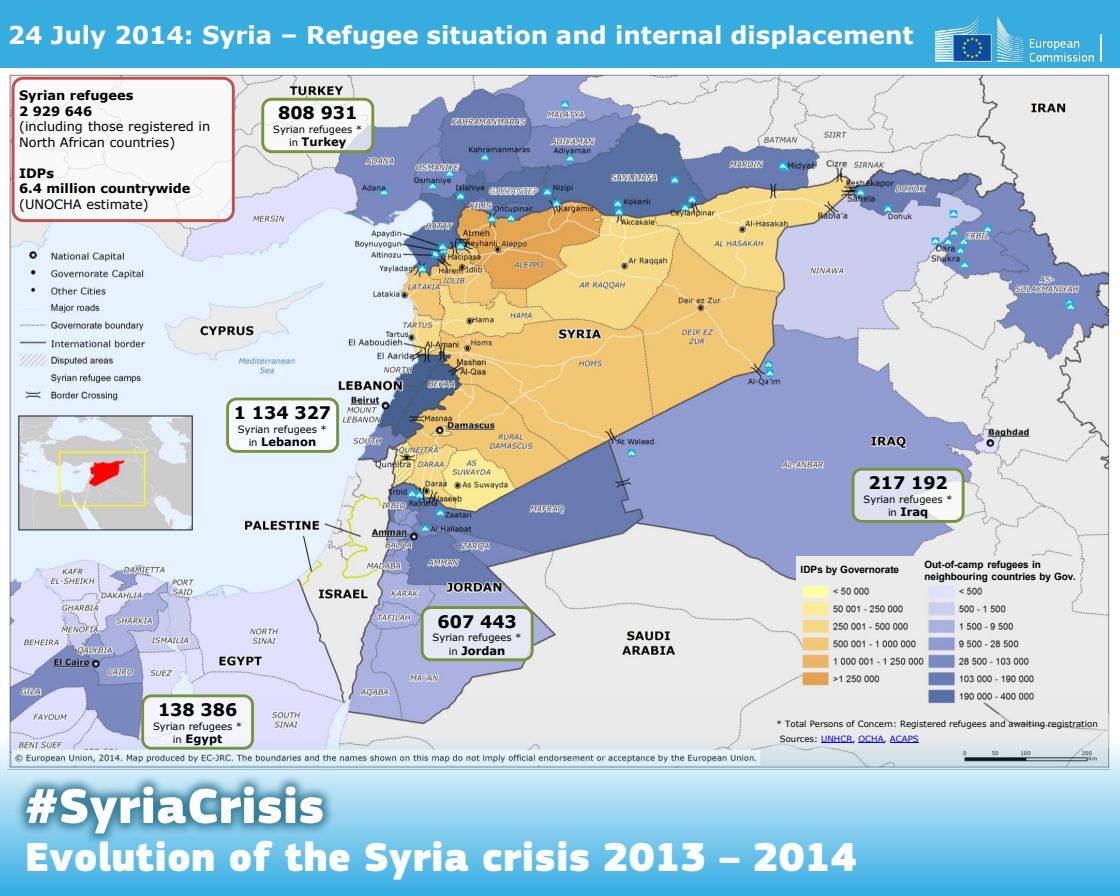
<style>
.page{position:relative;width:1120px;height:896px;background:#fff}
.page>*{position:absolute;margin:0;border:0;box-sizing:border-box;transform-origin:0 0}
.t1{font:900 51.1px "EC Square Sans Pro";color:#fff}
.t2{font:900 42px "EC Square Sans Pro";color:#fff}
.t3{font:700 24.5px "Verdana";color:#fff}
.t4{font:700 17.24px "Verdana";color:#000}
.t5{font:12.95px/15.5px "Verdana";color:#000}
.t6{font:700 12.95px/15.5px "Verdana";letter-spacing:-.005em;color:#000}
.t7{font:700 11.55px "Verdana";color:#000}
.t8{font:10.06px "Verdana";color:#000}
.t9{font:700 9.97px/12.1px "Arial";letter-spacing:-.005em;color:#000}
.t10{font:9.97px "Verdana";letter-spacing:.005em;color:#000}
.t11{font:8.58px/14.7px "Verdana";color:#000}
.s1{font-weight:400;font-size:10.06px}
.s2{font-weight:400;font-size:9.97px}
.s3{color:#00f}
</style>
<div class="page">
<img style="left:7px;top:74px;width:1103px;height:622px">
<div style="left:797px;top:556px;width:283px;height:30px;background:#ebebeb"></div>
<div style="left:0;top:0;width:1120px;height:68px;background:#37acde"></div>
<img style="left:935px;top:17px;width:167px;height:45px">
<div style="left:263px;top:99px;width:110px;height:53px;background:#fff;border-radius:9px"></div>
<div style="left:261px;top:98px;width:113px;height:55px;border:3px solid #77933c;border-radius:9px"></div>
<div style="left:853px;top:469px;width:110px;height:52px;background:#fff;border-radius:9px;opacity:.7"></div>
<div style="left:852px;top:468px;width:113px;height:55px;border:3px solid #77933c;border-radius:9px"></div>
<div style="left:228px;top:399px;width:110px;height:52px;background:#f7fbff;border-radius:9px"></div>
<div style="left:226px;top:398px;width:113px;height:55px;border:3px solid #77933c;border-radius:9px"></div>
<div style="left:422px;top:608px;width:110px;height:52px;background:#e5e8f5;border-radius:9px"></div>
<div style="left:421px;top:606px;width:113px;height:55px;border:3px solid #77933c;border-radius:9px"></div>
<div style="left:141px;top:694px;width:113px;height:56px;border:3px solid #77933c;border-radius:9px"></div>
<div style="left:13px;top:78px;width:220px;height:143px;background:#fff;border-radius:10px"></div>
<div style="left:12px;top:77px;width:223px;height:145px;border:3px solid #c0504d;border-radius:10px"></div>
<svg style="left:0;top:696px;width:1120px;height:200px;background:#a2d1e9"></svg>
<div style="left:14px;top:774px;width:321px;height:72px;background:#1f6a89;opacity:.8"></div>
<h3 class="t3" style="left:8px;top:17px;width:907px">24 July 2014: Syria – Refugee situation and internal displacement</h3>
<h3 class="t6" style="left:19px;top:87px;width:116px">Syrian refugees<br>2 929 646</h3>
<h3 class="t5" style="left:19px;top:119px;width:193px">(including those registered in<br>North African countries)</h3>
<h3 class="t6" style="left:19px;top:165px;width:173px">IDPs<br>6.4 million countrywide</h3>
<h3 class="t5" style="left:19px;top:196px;width:131px">(UNOCHA estimate)</h3>
<h3 class="t4" style="left:278px;top:101px;width:81px">808 931</h3>
<p class="t10" style="left:273px;top:122px;width:90px">Syrian refugees *</p>
<h3 class="t7" style="left:289px;top:134px;width:59px"><span class="s1">in</span> Turkey</h3>
<h3 class="t4" style="left:234px;top:401px;width:99px">1 134 327</h3>
<p class="t10" style="left:238px;top:422px;width:90px">Syrian refugees *</p>
<h3 class="t7" style="left:249px;top:434px;width:69px"><span class="s2">in</span> Lebanon</h3>
<h3 class="t4" style="left:158px;top:698px;width:81px">138 386</h3>
<p class="t8" style="left:153px;top:719px;width:91px">Syrian refugees *</p>
<h3 class="t7" style="left:173px;top:731px;width:51px"><span class="s2">in</span> Egypt</h3>
<h1 class="t1" style="left:25px;top:774px;width:301px">#SyriaCrisis</h1>
<h3 class="t4" style="left:438px;top:609px;width:81px">607 443</h3>
<p class="t10" style="left:433px;top:631px;width:90px">Syrian refugees *</p>
<h3 class="t7" style="left:449px;top:642px;width:58px"><span class="s2">in</span> Jordan</h3>
<h3 class="t4" style="left:869px;top:471px;width:81px">217 192</h3>
<p class="t10" style="left:864px;top:492px;width:90px">Syrian refugees *</p>
<h3 class="t7" style="left:888px;top:504px;width:42px"><span class="s1">in</span> Iraq</h3>
<p class="t9" style="left:801px;top:564px;width:100px">IDPs by Governorate</p>
<p class="t9" style="left:925px;top:559px;width:153px">Out-of-camp refugees in neighbouring countries by Gov.</p>
<p class="t11" style="left:780px;top:717px;width:320px;text-indent:-3px">* Total Persons of Concern: Registered refugees and awaiting registration<br>Sources: <span class="s3">UNHCR</span>, <span class="s3">OCHA</span>, <span class="s3">ACAPS</span></p>
<h2 class="t2" style="left:25px;top:831px;width:833px">Evolution of the Syria crisis 2013 – 2014</h2>
</div>
